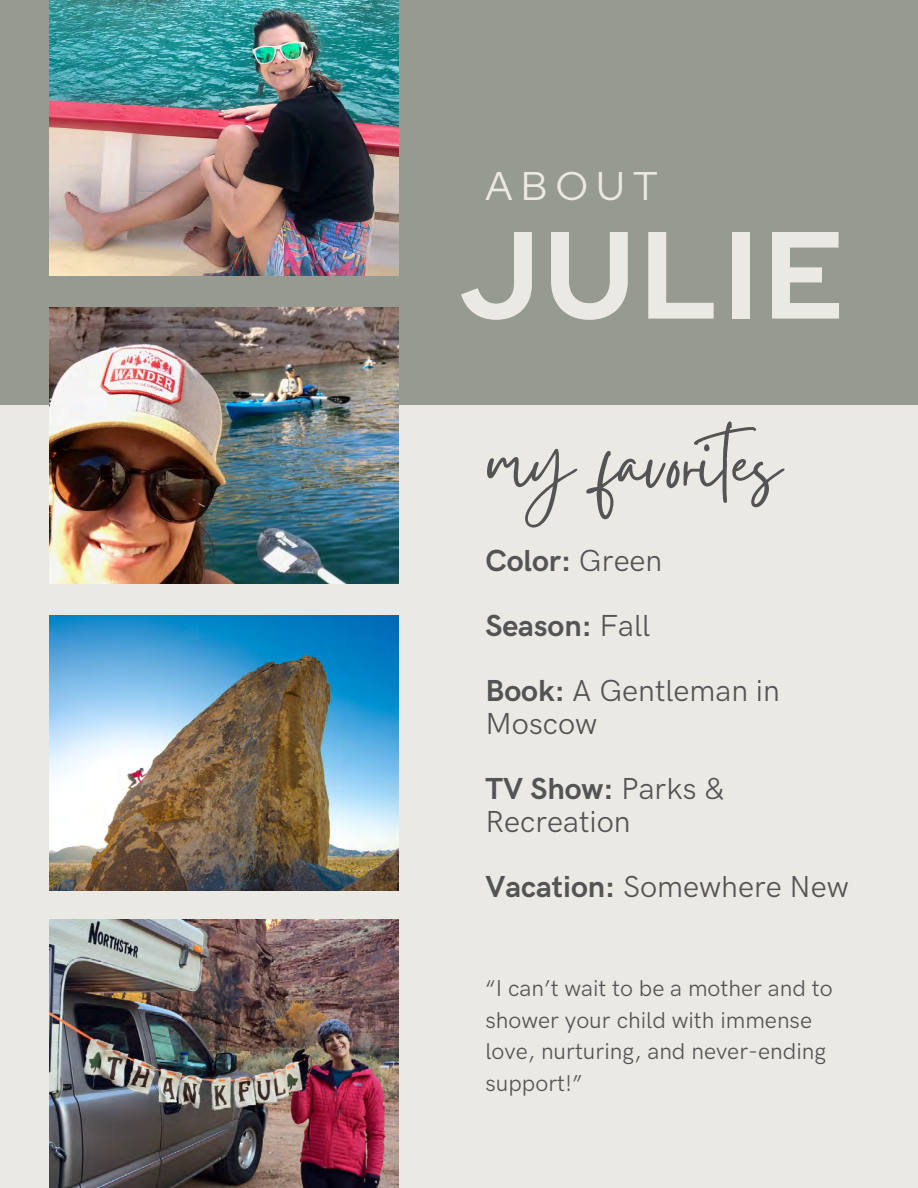
<style>
.page{position:relative;width:918px;height:1188px;background:#ebe9e4}
.page>*{position:absolute;margin:0;border:0;box-sizing:border-box;transform-origin:0 0}
.t1{font:700 123.75px "Red Hat Display";letter-spacing:.05em;color:#ebe9e4}
.t2{font:96.3px "Gistesy";color:#545454}
.t3{font:39.9px "Red Hat Display";letter-spacing:.215em;color:#ebe9e4}
.t4{font:30.45px/32.7px "HK Grotesk Pro";color:#545454}
.t5{font:700 30.45px "HK Grotesk Pro";color:#545454}
.t6{font:22.95px/31.5px "HK Grotesk Pro";color:#545454}
.s1{font-weight:400}
.s2{font-weight:700}
</style>
<div class="page">
<div style="left:0;top:0;width:918px;height:405px;background:#969a91"></div>
<img style="left:50px;top:0;width:348px;height:275px">
<img style="left:50px;top:308px;width:348px;height:275px">
<img style="left:50px;top:616px;width:348px;height:275px">
<img style="left:50px;top:920px;width:348px;height:268px">
<h3 class="t3" style="left:485px;top:159px;width:174px">ABOUT</h3>
<h1 class="t1" style="left:459px;top:193px;width:387px">JULIE</h1>
<p class="t2" style="left:486px;top:397px;width:299px">my favorites</p>
<h4 class="t5" style="left:485px;top:543px;width:178px">Color: <span class="s1">Green</span></h4>
<h4 class="t5" style="left:485px;top:609px;width:166px">Season: <span class="s1">Fall</span></h4>
<h4 class="t4" style="left:485px;top:676px;width:296px"><span class="s2">Book:</span> A Gentleman in<br>Moscow</h4>
<h4 class="t4" style="left:485px;top:774px;width:241px"><span class="s2">TV Show:</span> Parks &amp;<br>Recreation</h4>
<h4 class="t4" style="left:485px;top:872px;width:365px"><span class="s2">Vacation:</span> Somewhere New</h4>
<h2 class="t6" style="left:485px;top:974px;width:349px">“I can’t wait to be a mother and to shower your child with immense love, nurturing, and never-ending support!”</h2>
</div>
